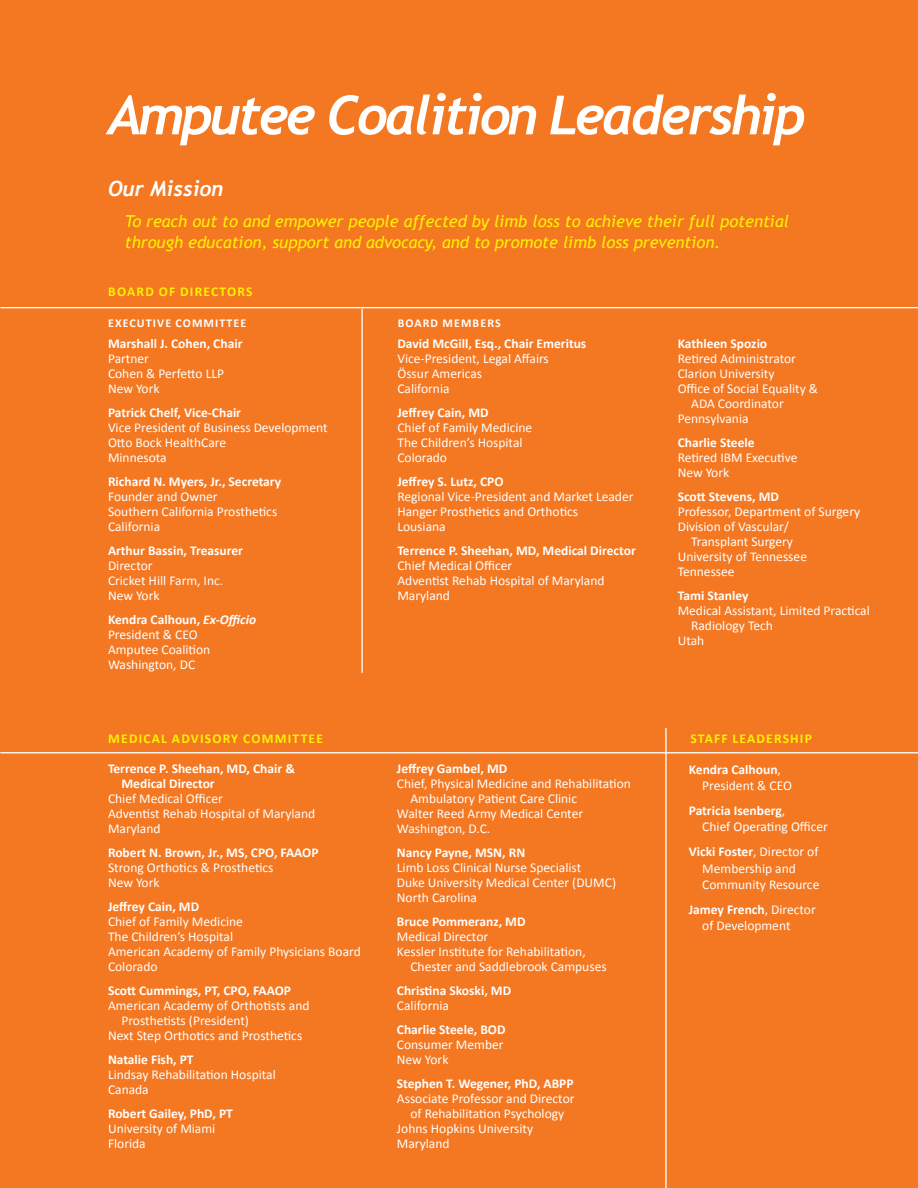
<style>
.page{position:relative;width:918px;height:1188px;background:#fff}
.page>*{position:absolute;margin:0;border:0;box-sizing:border-box;transform-origin:0 0}
.t1{font:italic 700 54px "Trebuchet";letter-spacing:-.05em;color:#fff}
.t2{font:italic 700 21px "Trebuchet";color:#fff}
.t3{font:italic 16.5px/21px "Trebuchet MS";color:#fff101}
.t4{font:13.5px/15px "Calibri";color:#fff}
.t5{font:700 13.5px/15px "Calibri";color:#fff}
.t6{font:700 13.5px "Calibri";letter-spacing:.09em;color:#fff101}
.t7{font:700 12px "Calibri";letter-spacing:.09em;color:#fff}
.s1{font-weight:700}
.s2{font-weight:700;font-style:italic}
</style>
<div class="page">
<hr style="left:0;top:1143px;width:918px;height:1px;background:#fff101">
<div style="left:1px;top:0;width:917px;height:1188px;background:#f47721"></div>
<hr style="left:0;top:752px;width:918px;height:1px;background:#fff">
<hr style="left:665px;top:728px;width:2px;height:460px;background:#fff">
<hr style="left:0;top:307px;width:918px;height:1px;background:#fff">
<hr style="left:361px;top:309px;width:2px;height:364px;background:#fff">
<h1 class="t1" style="left:108px;top:84px;width:700px">Amputee Coalition Leadership</h1>
<h2 class="t2" style="left:108px;top:177px;width:117px">Our Mission</h2>
<p class="t3" style="left:125px;top:211px;width:666px">To reach out to and empower people affected by limb loss to achieve their full potential through education, support and advocacy, and to promote limb loss prevention.</p>
<p class="t6" style="left:108px;top:283px;width:146px">Board of Directors</p>
<p class="t7" style="left:108px;top:316px;width:140px">executive committee</p>
<p class="t5" style="left:108px;top:335px;width:136px">Marshall J. Cohen, Chair</p>
<p class="t4" style="left:108px;top:350px;width:117px">Partner<br>Cohen &amp; Perfetto LLP<br>New York</p>
<p class="t5" style="left:108px;top:404px;width:135px">Patrick Chelf, Vice-Chair</p>
<p class="t4" style="left:108px;top:419px;width:221px">Vice President of Business Development<br>Otto Bock HealthCare<br>Minnesota</p>
<p class="t5" style="left:108px;top:473px;width:175px">Richard N. Myers, Jr., Secretary</p>
<p class="t4" style="left:108px;top:488px;width:171px">Founder and Owner<br>Southern California Prosthetics<br>California</p>
<p class="t5" style="left:108px;top:542px;width:137px">Arthur Bassin, Treasurer</p>
<p class="t4" style="left:108px;top:557px;width:117px">Director<br>Cricket Hill Farm, Inc.<br>New York</p>
<p class="t4" style="left:108px;top:611px;width:150px"><span class="s1">Kendra Calhoun,</span> <span class="s2">Ex-Officio<br></span>President &amp; CEO<br>Amputee Coalition<br>Washington, DC</p>
<p class="t7" style="left:398px;top:316px;width:105px">board members</p>
<p class="t5" style="left:397px;top:335px;width:190px">David McGill, Esq., Chair Emeritus</p>
<p class="t4" style="left:397px;top:350px;width:153px">Vice-President, Legal Affairs<br>Össur Americas<br>California</p>
<p class="t5" style="left:397px;top:404px;width:93px">Jeffrey Cain, MD</p>
<p class="t4" style="left:397px;top:419px;width:136px">Chief of Family Medicine<br>The Children’s Hospital<br>Colorado</p>
<p class="t5" style="left:397px;top:473px;width:108px">Jeffrey S. Lutz, CPO</p>
<p class="t4" style="left:397px;top:488px;width:238px">Regional Vice-President and Market Leader<br>Hanger Prosthetics and Orthotics<br>Lousiana</p>
<p class="t5" style="left:397px;top:542px;width:240px">Terrence P. Sheehan, MD, Medical Director</p>
<p class="t4" style="left:397px;top:557px;width:209px">Chief Medical Officer<br>Adventist Rehab Hospital of Maryland<br>Maryland</p>
<p class="t5" style="left:678px;top:335px;width:91px">Kathleen Spozio</p>
<p class="t4" style="left:678px;top:350px;width:120px">Retired Administrator</p>
<p class="t4" style="left:678px;top:365px;width:98px">Clarion University</p>
<p class="t4" style="left:678px;top:380px;width:142px">Office of Social Equality &amp;</p>
<p class="t4" style="left:691px;top:395px;width:94px">ADA Coordinator</p>
<p class="t4" style="left:678px;top:410px;width:72px">Pennsylvania</p>
<p class="t5" style="left:678px;top:434px;width:78px">Charlie Steele</p>
<p class="t4" style="left:678px;top:449px;width:121px">Retired IBM Executive<br>New York</p>
<p class="t5" style="left:678px;top:488px;width:103px">Scott Stevens, MD</p>
<p class="t4" style="left:678px;top:503px;width:184px">Professor, Department of Surgery</p>
<p class="t4" style="left:678px;top:518px;width:113px">Division of Vascular/</p>
<p class="t4" style="left:691px;top:533px;width:103px">Transplant Surgery</p>
<p class="t4" style="left:678px;top:548px;width:131px">University of Tennessee</p>
<p class="t4" style="left:678px;top:563px;width:58px">Tennessee</p>
<p class="t5" style="left:678px;top:587px;width:72px">Tami Stanley</p>
<p class="t4" style="left:678px;top:602px;width:194px">Medical Assistant, Limited Practical</p>
<p class="t4" style="left:691px;top:617px;width:83px">Radiology Tech</p>
<p class="t4" style="left:678px;top:632px;width:28px">Utah</p>
<p class="t6" style="left:108px;top:730px;width:30px">Medical</p>
<p class="t6" style="left:172px;top:730px;width:19px">Advisory</p>
<p class="t6" style="left:243px;top:730px;width:18px">Committ</p>
<p class="t6" style="left:309px;top:730px;width:16px">ee</p>
<p class="t6" style="left:690px;top:730px;width:123px">staff leadership</p>
<p class="t5" style="left:122px;top:761px;width:175px;text-indent:-14px">Terrence P. Sheehan, MD, Chair &amp;<br>Medical Director</p>
<p class="t4" style="left:108px;top:791px;width:209px">Chief Medical Officer<br>Adventist Rehab Hospital of Maryland<br>Maryland</p>
<p class="t5" style="left:108px;top:845px;width:212px">Robert N. Brown, Jr., MS, CPO, FAAOP</p>
<p class="t4" style="left:108px;top:860px;width:167px">Strong Orthotics &amp; Prosthetics<br>New York</p>
<p class="t5" style="left:108px;top:899px;width:93px">Jeffrey Cain, MD</p>
<p class="t4" style="left:108px;top:914px;width:254px">Chief of Family Medicine<br>The Children’s Hospital<br>American Academy of Family Physicians Board<br>Colorado</p>
<p class="t5" style="left:108px;top:983px;width:185px">Scott Cummings, PT, CPO, FAAOP</p>
<p class="t4" style="left:108px;top:998px;width:203px">American Academy of Orthotists and</p>
<p class="t4" style="left:122px;top:1013px;width:129px">Prosthetists (President)</p>
<p class="t4" style="left:108px;top:1028px;width:196px">Next Step Orthotics and Prosthetics</p>
<p class="t5" style="left:108px;top:1052px;width:87px">Natalie Fish, PT</p>
<p class="t4" style="left:108px;top:1067px;width:169px">Lindsay Rehabilitation Hospital<br>Canada</p>
<p class="t5" style="left:108px;top:1106px;width:126px">Robert Gailey, PhD, PT</p>
<p class="t4" style="left:108px;top:1121px;width:109px">University of Miami<br>Florida</p>
<p class="t5" style="left:397px;top:761px;width:112px">Jeffrey Gambel, MD</p>
<p class="t4" style="left:397px;top:776px;width:236px">Chief, Physical Medicine and Rehabilitation</p>
<p class="t4" style="left:410px;top:791px;width:168px">Ambulatory Patient Care Clinic</p>
<p class="t4" style="left:397px;top:806px;width:188px">Walter Reed Army Medical Center</p>
<p class="t4" style="left:397px;top:821px;width:95px">Washington, D.C.</p>
<p class="t5" style="left:397px;top:845px;width:130px">Nancy Payne, MSN, RN</p>
<p class="t4" style="left:397px;top:860px;width:221px">Limb Loss Clinical Nurse Specialist<br>Duke University Medical Center (DUMC)<br>North Carolina</p>
<p class="t5" style="left:397px;top:914px;width:130px">Bruce Pommeranz, MD</p>
<p class="t4" style="left:397px;top:929px;width:93px">Medical Director</p>
<p class="t4" style="left:397px;top:944px;width:190px">Kessler Institute for Rehabilitation,</p>
<p class="t4" style="left:410px;top:959px;width:198px">Chester and Saddlebrook Campuses</p>
<p class="t5" style="left:397px;top:983px;width:116px">Christina Skoski, MD</p>
<p class="t4" style="left:397px;top:998px;width:54px">California</p>
<p class="t5" style="left:397px;top:1022px;width:110px">Charlie Steele, BOD</p>
<p class="t4" style="left:397px;top:1037px;width:108px">Consumer Member<br>New York</p>
<p class="t5" style="left:397px;top:1076px;width:178px">Stephen T. Wegener, PhD, ABPP</p>
<p class="t4" style="left:397px;top:1091px;width:179px">Associate Professor and Director</p>
<p class="t4" style="left:410px;top:1106px;width:155px">of Rehabilitation Psychology</p>
<p class="t4" style="left:397px;top:1121px;width:138px">Johns Hopkins University</p>
<p class="t4" style="left:397px;top:1136px;width:54px">Maryland</p>
<p class="t4" style="left:702px;top:760px;width:91px;line-height:16.2px;text-indent:-14px"><span class="s1">Kendra Calhoun</span>,<br>President &amp; CEO</p>
<p class="t4" style="left:702px;top:802px;width:127px;line-height:16.2px;text-indent:-14px"><span class="s1">Patricia Isenberg</span>,<br>Chief Operating Officer</p>
<p class="t4" style="left:702px;top:843px;width:119px;line-height:16.2px;text-indent:-14px"><span class="s1">Vicki Foster</span>, Director of<br>Membership and<br>Community Resource</p>
<p class="t4" style="left:702px;top:901px;width:115px;line-height:16.2px;text-indent:-14px"><span class="s1">Jamey French</span>, Director of Development</p>
</div>
